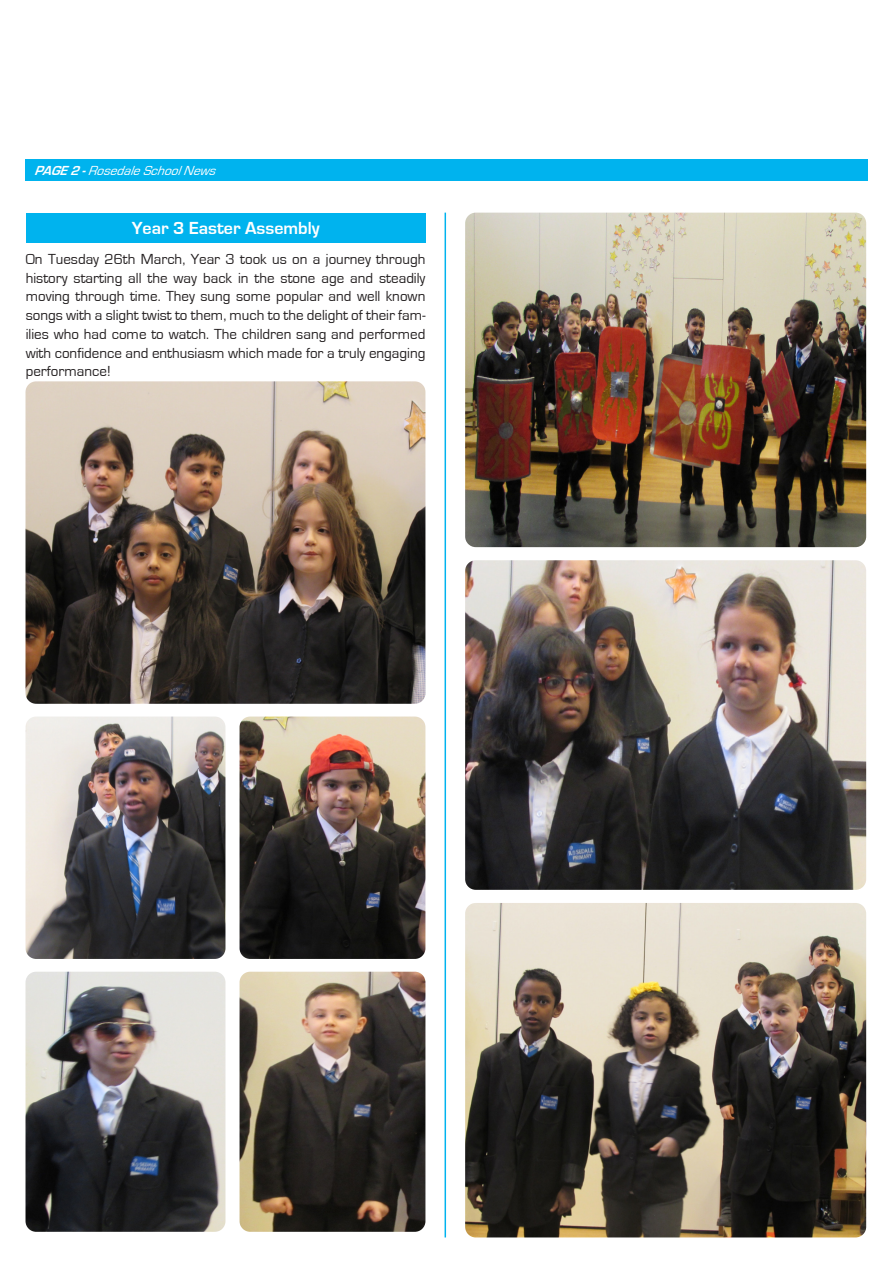
<style>
.page{position:relative;width:893px;height:1263px;background:#fff}
.page>*{position:absolute;margin:0;border:0;box-sizing:border-box;transform-origin:0 0}
.t1{font:700 18px "Eurostile";color:#fff}
.t2{font:15px/18.8px "Eurostile";color:#231f20;text-align:justify}
.t3{font:italic 13.5px "Eurostile";color:#fff}
.s1{font-weight:700}
</style>
<div class="page">
<hr style="left:445px;top:213px;width:1px;height:1024px;background:#00b3ee">
<div style="left:25px;top:159px;width:842px;height:22px;background:#00b3ee"></div>
<img style="left:465px;top:213px;width:401px;height:334px">
<div style="left:26px;top:213px;width:399px;height:29px;background:#00b3ee"></div>
<img style="left:26px;top:716px;width:199px;height:243px">
<img style="left:465px;top:560px;width:401px;height:330px">
<img style="left:465px;top:903px;width:401px;height:334px">
<img style="left:26px;top:381px;width:399px;height:323px">
<img style="left:240px;top:972px;width:185px;height:260px">
<img style="left:240px;top:716px;width:185px;height:243px">
<img style="left:26px;top:972px;width:199px;height:260px">
<p class="t3" style="left:34px;top:163px;width:188px"><span class="s1">PAGE2 -</span>RosedaleSchoolNews</p>
<p class="t1" style="left:132px;top:218px;width:189px">Year 3 Easter Assembly</p>
<p class="t2" style="left:26px;top:250px;width:401px">On Tuesday 26th March, Year 3 took us on a journey through history starting all the way back in the stone age and steadily moving through time. They sung some popular and well known songs with a slight twist to them, much to the delight of their fam&shy;ilies who had come to watch. The children sang and performed with confidence and enthusiasm which made for a truly engaging performance!</p>
</div>
